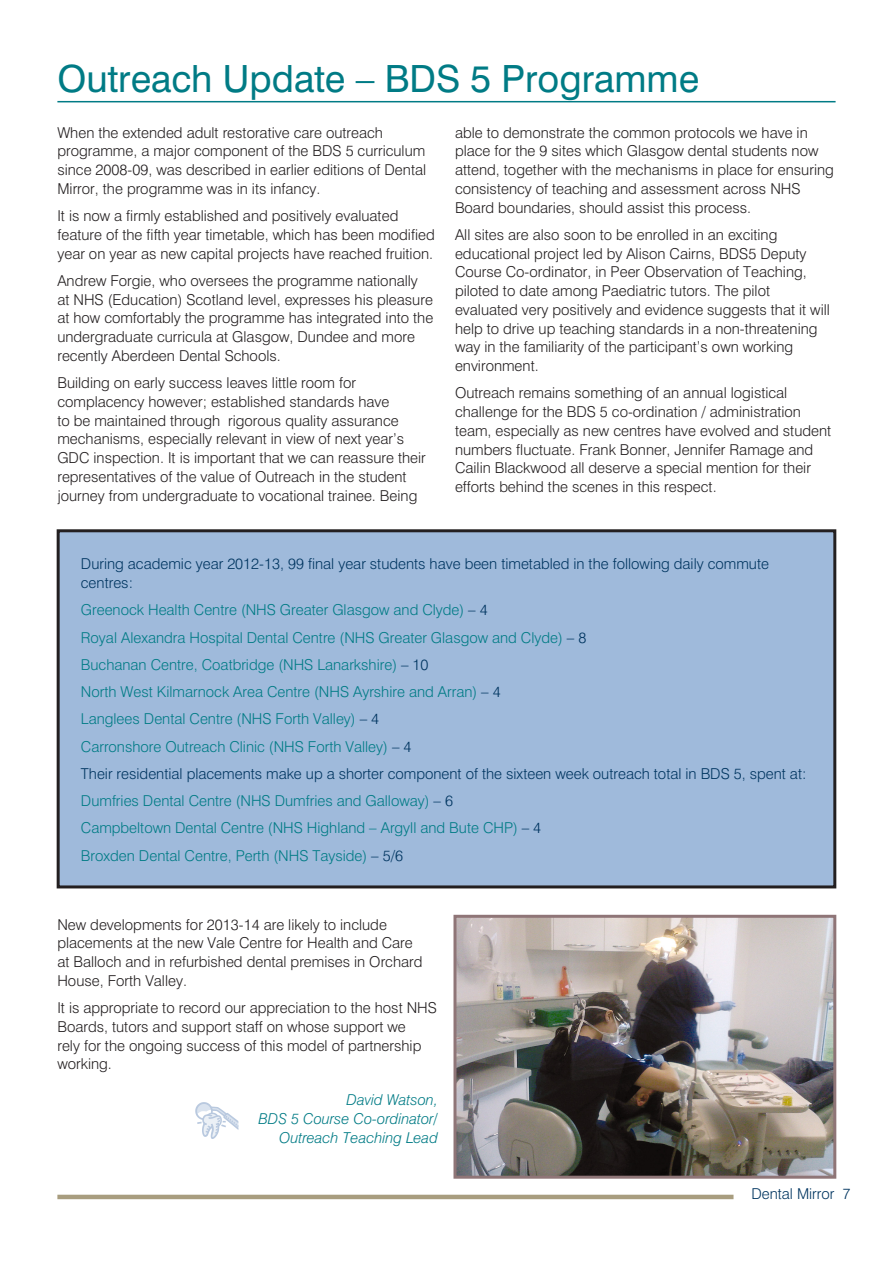
<style>
.page{position:relative;width:893px;height:1263px;background:#fff}
.page>*{position:absolute;margin:0;border:0;box-sizing:border-box;transform-origin:0 0}
.t1{font:37.5px "Swiss 721 BT";color:#007b85}
.t2{font:300 15px/18.8px "Swiss 721 BT";color:#231f20}
.t3{font:300 15px/27.3px "Swiss 721 BT";color:#007b85}
.t4{font:300 15px/18.8px "Swiss 721 BT";color:#003560}
.t5{font:italic 300 15px/18.8px "Swiss 721 BT";color:#007b85;text-align:right}
.s1{color:#003560}
</style>
<div class="page">
<hr style="left:57px;top:1195px;width:676px;height:4px;background:#a89d7f">
<hr style="left:57px;top:101px;width:779px;height:1px;background:#007b85">
<img style="left:457px;top:919px;width:375px;height:256px">
<div style="left:453px;top:915px;width:383px;height:264px;border:3px solid #8f7577"></div>
<div style="left:58px;top:531px;width:777px;height:356px;background:#9fbadb"></div>
<div style="left:57px;top:529px;width:779px;height:359px;border:3px solid #231f20"></div>
<svg style="left:195px;top:1102px;width:43px;height:37px"></svg>
<h1 class="t1" style="left:57px;top:56px;width:643px">Outreach Update – BDS 5 Programme</h1>
<p class="t2" style="left:57px;top:123px;width:370px">When the extended adult restorative care outreach programme, a major component of the BDS 5 curriculum since 2008-09, was described in earlier editions of Dental Mirror, the programme was in its infancy.</p>
<p class="t2" style="left:57px;top:206px;width:379px">It is now a firmly established and positively evaluated feature of the fifth year timetable, which has been modified year on year as new capital projects have reached fruition.</p>
<p class="t2" style="left:57px;top:271px;width:377px">Andrew Forgie, who oversees the programme nationally at NHS (Education) Scotland level, expresses his pleasure at how comfortably the programme has integrated into the undergraduate curricula at Glasgow, Dundee and more recently Aberdeen Dental Schools.</p>
<p class="t2" style="left:57px;top:373px;width:370px">Building on early success leaves little room for complacency however; established standards have<br>to be maintained through rigorous quality assurance mechanisms, especially relevant in view of next year’s GDC inspection. It is important that we can reassure their representatives of the value of Outreach in the student journey from undergraduate to vocational trainee. Being</p>
<p class="t2" style="left:455px;top:123px;width:380px">able to demonstrate the common protocols we have in place for the 9 sites which Glasgow dental students now attend, together with the mechanisms in place for ensuring consistency of teaching and assessment across NHS Board boundaries, should assist this process.</p>
<p class="t2" style="left:455px;top:225px;width:376px">All sites are also soon to be enrolled in an exciting educational project led by Alison Cairns, BDS5 Deputy Course Co-ordinator, in Peer Observation of Teaching, piloted to date among Paediatric tutors. The pilot evaluated very positively and evidence suggests that it will help to drive up teaching standards in a non-threatening way in the familiarity of the participant’s own working environment.</p>
<p class="t2" style="left:455px;top:383px;width:378px">Outreach remains something of an annual logistical challenge for the BDS 5 co-ordination / administration team, especially as new centres have evolved and student numbers fluctuate. Frank Bonner, Jennifer Ramage and Cailin Blackwood all deserve a special mention for their efforts behind the scenes in this respect.</p>
<p class="t4" style="left:81px;top:554px;width:690px">During academic year 2012-13, 99 final year students have been timetabled in the following daily commute centres:</p>
<p class="t3" style="left:81px;top:596px;width:727px">Greenock Health Centre (NHS Greater Glasgow and Clyde) <span class="s1">– 4<br></span>Royal Alexandra Hospital Dental Centre (NHS Greater Glasgow and Clyde) <span class="s1">– 8<br></span>Buchanan Centre, Coatbridge (NHS Lanarkshire) <span class="s1">– 10<br></span>North West Kilmarnock Area Centre (NHS Ayrshire and Arran) <span class="s1">– 4<br></span>Langlees Dental Centre (NHS Forth Valley) <span class="s1">– 4<br></span>Carronshore Outreach Clinic (NHS Forth Valley) <span class="s1">– 4<br>Their residential placements make up a shorter component of the sixteen week outreach total in BDS 5, spent at:<br></span>Dumfries Dental Centre (NHS Dumfries and Galloway) <span class="s1">– 6<br></span>Campbeltown Dental Centre (NHS Highland – Argyll and Bute CHP) <span class="s1">– 4<br></span>Broxden Dental Centre, Perth (NHS Tayside) <span class="s1">– 5/6</span></p>
<p class="t2" style="left:57px;top:915px;width:367px">New developments for 2013-14 are likely to include placements at the new Vale Centre for Health and Care at Balloch and in refurbished dental premises in Orchard House, Forth Valley.</p>
<p class="t2" style="left:57px;top:998px;width:381px">It is appropriate to record our appreciation to the host NHS Boards, tutors and support staff on whose support we<br>rely for the ongoing success of this model of partnership working.</p>
<p class="t5" style="left:258px;top:1090px;width:181px">David Watson,<br>BDS 5 Course Co-ordinator/<br>Outreach Teaching Lead</p>
<p class="t4" style="left:751px;top:1184px;width:101px">Dental Mirror 7</p>
</div>
